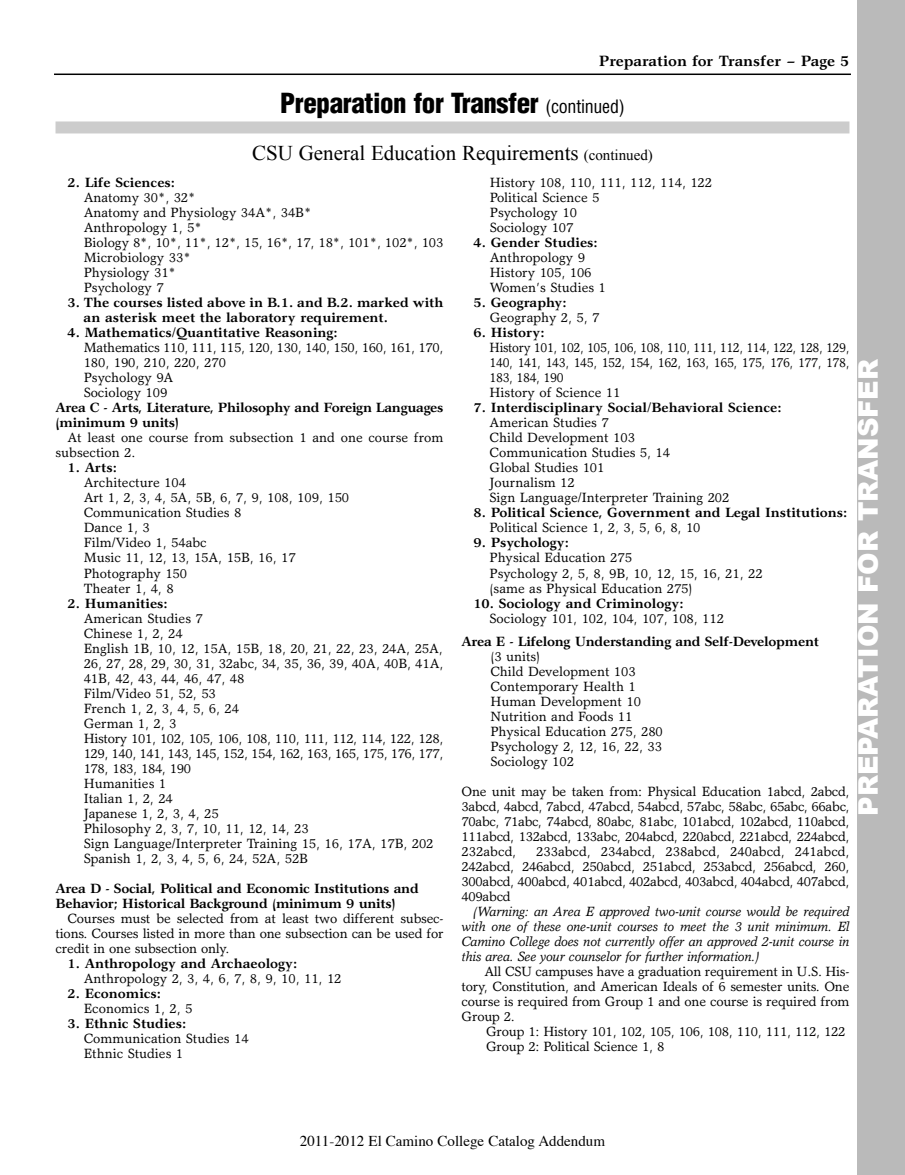
<style>
.page{position:relative;width:905px;height:1175px;background:#fff}
.page>*{position:absolute;margin:0;border:0;box-sizing:border-box;transform-origin:0 0}
.t1{font:900 condensed 27px "Helvetica LT Std";letter-spacing:-.015em;color:#000}
.t2{font:900 27px "Arial";color:#fff}
.t3{font:21px "Times New Roman";color:#000}
.t4{font:15px "Times";color:#000}
.t5{font:700 15px "Garth Graphic Std";color:#000}
.t6{font:13.5px/15px "Garth Graphic Std";color:#000}
.t7{font:700 13.5px/15px "Garth Graphic Std";color:#000}
.t8{font:italic 13.5px/15px "Garth Graphic Std";letter-spacing:-.015em;color:#000;text-align:justify}
.t9{font:700 13.5px/15px "Garth Graphic Std";letter-spacing:-.02em;color:#000}
.t10{font:13.5px/15px "Garth Graphic Std";letter-spacing:-.02em;color:#000;scale:.94 1}
.s1{font-weight:400;font-size:18px}
.s2{font-size:15px}
</style>
<div class="page">
<hr style="left:54px;top:74px;width:796px;height:1px;background:#000">
<div style="left:856px;top:0;width:48px;height:1174px;background:#bababa"></div>
<div style="left:56px;top:121px;width:793px;height:12px;background:#ccc"></div>
<p class="t5" style="left:599px;top:55px;width:252px">Preparation for Transfer – Page 5</p>
<h1 class="t1" style="left:280px;top:92px;width:346px">Preparation for Transfer <span class="s1">(continued)</span></h1>
<h2 class="t3" style="left:252px;top:141px;width:402px">CSU General Education Requirements <span class="s2">(continued)</span></h2>
<p class="t7" style="left:68px;top:177px;width:109px">2. Life Sciences:</p>
<p class="t6" style="left:84px;top:192px;width:361px">Anatomy 30*, 32*<br>Anatomy and Physiology 34A*, 34B*<br>Anthropology 1, 5*<br>Biology 8*, 10*, 11*, 12*, 15, 16*, 17, 18*, 101*, 102*, 103<br>Microbiology 33*<br>Physiology 31*<br>Psychology 7</p>
<p class="t7" style="left:84px;top:297px;width:361px;text-indent:-16px">3. The courses listed above in B.1. and B.2. marked with an asterisk meet the laboratory requirement.</p>
<p class="t7" style="left:68px;top:327px;width:272px">4. Mathematics/Quantitative Reasoning:</p>
<p class="t6" style="left:84px;top:342px;width:361px">Mathematics 110, 111, 115, 120, 130, 140, 150, 160, 161, 170,<br>180, 190, 210, 220, 270<br>Psychology 9A<br>Sociology 109</p>
<p class="t9" style="left:56px;top:402px;width:389px">Area C - Arts, Literature, Philosophy and Foreign Languages (minimum 9 units)</p>
<p class="t6" style="left:56px;top:432px;width:389px;text-indent:12px">At least one course from subsection 1 and one course from subsection 2.</p>
<p class="t7" style="left:68px;top:462px;width:51px">1. Arts:</p>
<p class="t6" style="left:84px;top:477px;width:267px">Architecture 104<br>Art 1, 2, 3, 4, 5A, 5B, 6, 7, 9, 108, 109, 150<br>Communication Studies 8<br>Dance 1, 3<br>Film/Video 1, 54abc<br>Music 11, 12, 13, 15A, 15B, 16, 17<br>Photography 150<br>Theater 1, 4, 8</p>
<p class="t7" style="left:68px;top:597px;width:102px">2. Humanities:</p>
<p class="t6" style="left:84px;top:612px;width:361px">American Studies 7<br>Chinese 1, 2, 24<br>English 1B, 10, 12, 15A, 15B, 18, 20, 21, 22, 23, 24A, 25A,<br>26, 27, 28, 29, 30, 31, 32abc, 34, 35, 36, 39, 40A, 40B, 41A,<br>41B, 42, 43, 44, 46, 47, 48<br>Film/Video 51, 52, 53<br>French 1, 2, 3, 4, 5, 6, 24<br>German 1, 2, 3<br>History 101, 102, 105, 106, 108, 110, 111, 112, 114, 122, 128,<br>129, 140, 141, 143, 145, 152, 154, 162, 163, 165, 175, 176, 177,<br>178, 183, 184, 190<br>Humanities 1<br>Italian 1, 2, 24<br>Japanese 1, 2, 3, 4, 25<br>Philosophy 2, 3, 7, 10, 11, 12, 14, 23<br>Sign Language/Interpreter Training 15, 16, 17A, 17B, 202<br>Spanish 1, 2, 3, 4, 5, 6, 24, 52A, 52B</p>
<p class="t9" style="left:56px;top:882px;width:364px">Area D - Social, Political and Economic Institutions and<br>Behavior; Historical Background (minimum 9 units)</p>
<p class="t6" style="left:56px;top:912px;width:389px;text-align:justify;text-indent:12px">Courses must be selected from at least two different subsec&shy;tions. Courses listed in more than one subsection can be used for credit in one subsection only.</p>
<p class="t7" style="left:68px;top:957px;width:231px">1. Anthropology and Archaeology:</p>
<p class="t6" style="left:84px;top:972px;width:259px">Anthropology 2, 3, 4, 6, 7, 8, 9, 10, 11, 12</p>
<p class="t7" style="left:68px;top:987px;width:95px">2. Economics:</p>
<p class="t6" style="left:84px;top:1002px;width:110px">Economics 1, 2, 5</p>
<p class="t7" style="left:68px;top:1017px;width:120px">3. Ethnic Studies:</p>
<p class="t6" style="left:84px;top:1032px;width:166px">Communication Studies 14<br>Ethnic Studies 1</p>
<p class="t6" style="left:489px;top:177px;width:224px">History 108, 110, 111, 112, 114, 122<br>Political Science 5<br>Psychology 10<br>Sociology 107</p>
<p class="t7" style="left:473px;top:237px;width:126px">4. Gender Studies:</p>
<p class="t6" style="left:489px;top:252px;width:118px">Anthropology 9<br>History 105, 106<br>Women’s Studies 1</p>
<p class="t7" style="left:473px;top:297px;width:95px">5. Geography:</p>
<p class="t6" style="left:489px;top:312px;width:111px">Geography 2, 5, 7</p>
<p class="t7" style="left:473px;top:327px;width:73px">6. History:</p>
<p class="t10" style="left:489px;top:342px;width:384px">History 101, 102, 105, 106, 108, 110, 111, 112, 114, 122, 128, 129, 140, 141, 143, 145, 152, 154, 162, 163, 165, 175, 176, 177, 178, 183, 184, 190<br>History of Science 11</p>
<p class="t7" style="left:473px;top:402px;width:309px">7. Interdisciplinary Social/Behavioral Science:</p>
<p class="t6" style="left:489px;top:417px;width:241px">American Studies 7<br>Child Development 103<br>Communication Studies 5, 14<br>Global Studies 101<br>Journalism 12<br>Sign Language/Interpreter Training 202</p>
<p class="t7" style="left:473px;top:507px;width:375px">8. Political Science, Government and Legal Institutions:</p>
<p class="t6" style="left:489px;top:522px;width:212px">Political Science 1, 2, 3, 5, 6, 8, 10</p>
<p class="t7" style="left:473px;top:537px;width:97px">9. Psychology:</p>
<p class="t6" style="left:489px;top:552px;width:274px">Physical Education 275<br>Psychology 2, 5, 8, 9B, 10, 12, 15, 16, 21, 22 (same as Physical Education 275)</p>
<p class="t7" style="left:473px;top:597px;width:212px">10. Sociology and Criminology:</p>
<p class="t6" style="left:489px;top:612px;width:236px">Sociology 101, 102, 104, 107, 108, 112</p>
<p class="t9" style="left:461px;top:635px;width:359px">Area E - Lifelong Understanding and Self-Development</p>
<p class="t6" style="left:490px;top:650px;width:174px">(3 units)<br>Child Development 103<br>Contemporary Health 1<br>Human Development 10<br>Nutrition and Foods 11<br>Physical Education 275, 280<br>Psychology 2, 12, 16, 22, 33<br>Sociology 102</p>
<p class="t6" style="left:461px;top:785px;width:389px;text-align:justify">One unit may be taken from: Physical Education 1abcd, 2abcd, 3abcd, 4abcd, 7abcd, 47abcd, 54abcd, 57abc, 58abc, 65abc, 66abc, 70abc, 71abc, 74abcd, 80abc, 81abc, 101abcd, 102abcd, 110abcd, 111abcd, 132abcd, 133abc, 204abcd, 220abcd, 221abcd, 224abcd, 232abcd,</p>
<p class="t6" style="left:461px;top:845px;width:389px;text-align:justify;text-indent:74px">233abcd, 234abcd, 238abcd, 240abcd, 241abcd, 242abcd, 246abcd, 250abcd, 251abcd, 253abcd, 256abcd, 260, 300abcd, 400abcd, 401abcd, 402abcd, 403abcd, 404abcd, 407abcd, 409abcd</p>
<p class="t8" style="left:461px;top:905px;width:389px;text-indent:12px">(Warning: an Area E approved two-unit course would be required with one of these one-unit courses to meet the 3 unit minimum. El Camino College does not currently offer an approved 2-unit course in this area. See your counselor for further information.)</p>
<p class="t6" style="left:461px;top:965px;width:389px;text-align:justify;text-indent:23px">All CSU campuses have a graduation requirement in U.S. His&shy;tory, Constitution, and American Ideals of 6 semester units. One course is required from Group 1 and one course is required from Group 2.</p>
<p class="t6" style="left:486px;top:1025px;width:361px">Group 1: History 101, 102, 105, 106, 108, 110, 111, 112, 122<br>Group 2: Political Science 1, 8</p>
<h1 class="t2" style="left:848px;top:816px;width:458px;rotate:-90deg">PREPARATION FOR TRANSFER</h1>
<p class="t4" style="left:300px;top:1135px;width:307px">2011-2012 El Camino College Catalog Addendum</p>
</div>
